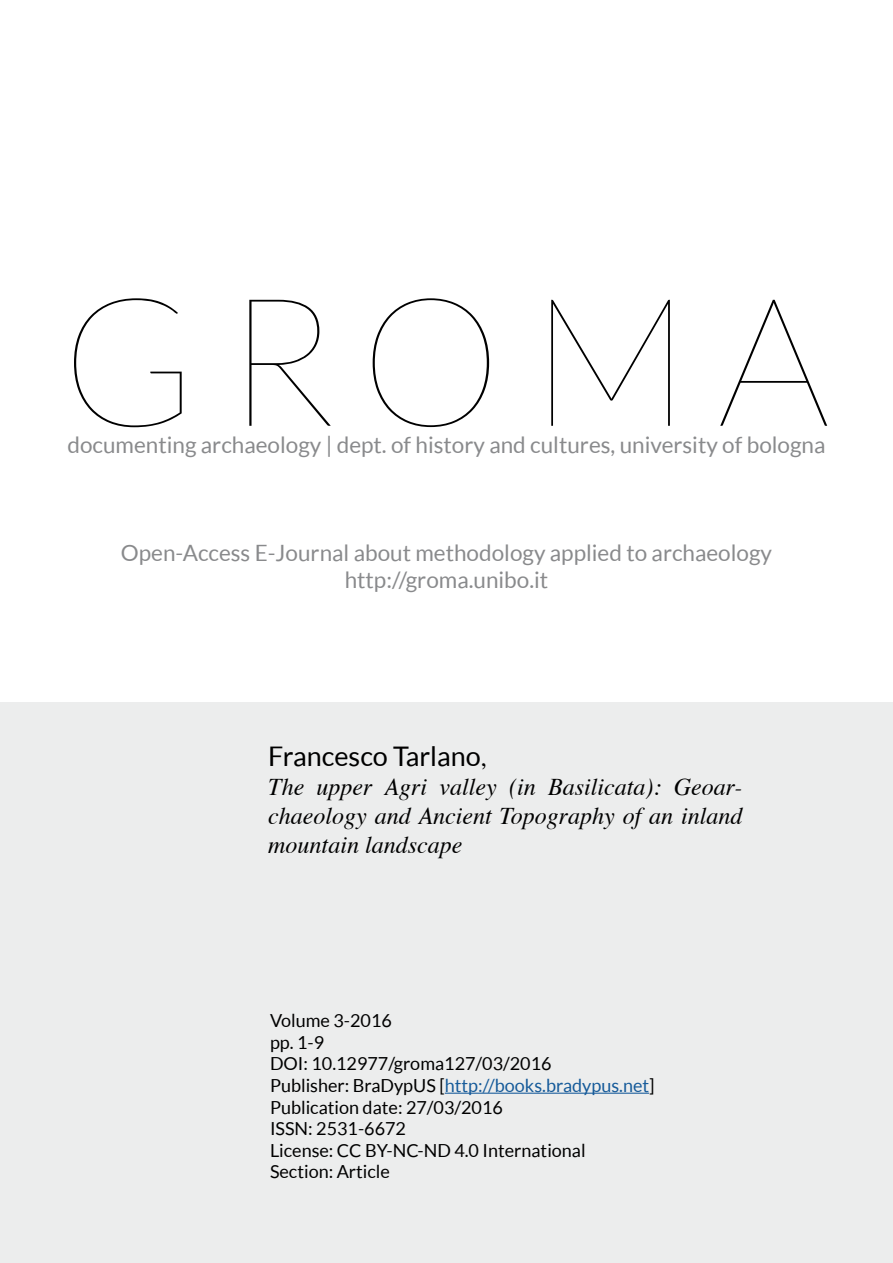
<style>
.page{position:relative;width:893px;height:1263px;background:#fff}
.page>*{position:absolute;margin:0;border:0;box-sizing:border-box;transform-origin:0 0}
.t1{font:100 180px "Lato";letter-spacing:.15em;color:#000}
.t2{font:27px "Lato";color:#000}
.t3{font:italic 24px/28.8px "Times";color:#000;text-align:justify}
.t4{font:22.5px/27px "Lato";color:#898a8c;text-align:center}
.t5{font:18px/21.6px "Lato";color:#000}
.s1{font-family:"Cardo";font-size:24px}
.s2{color:#165b9a}
</style>
<div class="page">
<div style="left:0;top:702px;width:893px;height:561px;background:#eceded"></div>
<hr style="left:445px;top:1093px;width:204px;height:1px;background:#165b9a">
<h1 class="t1" style="left:60px;top:267px;width:770px">GROMA</h1>
<p class="t4" style="left:67px;top:431px;width:760px">documenting archaeology | dept. of history and cultures, university of bologna</p>
<p class="t4" style="left:121px;top:539px;width:653px">Open-Access E-Journal about methodology applied to archaeology http://groma.unibo.it</p>
<h2 class="t2" style="left:268px;top:741px;width:220px">Francesco Tarlano<span class="s1">,</span></h2>
<h3 class="t3" style="left:268px;top:771px;width:476px">The upper Agri valley (in Basilicata): Geoar&shy;chaeology and Ancient Topography of an inland mountain landscape</h3>
<p class="t5" style="left:270px;top:1010px;width:386px">Volume 3-2016<br>pp. 1-9<br>DOI: 10.12977/groma127/03/2016<br>Publisher: BraDypUS [<span class="s2">http://books.bradypus.net</span>]<br>Publication date: 27/03/2016<br>ISSN: 2531-6672<br>License: CC BY-NC-ND 4.0 International<br>Section: Article</p>
</div>
